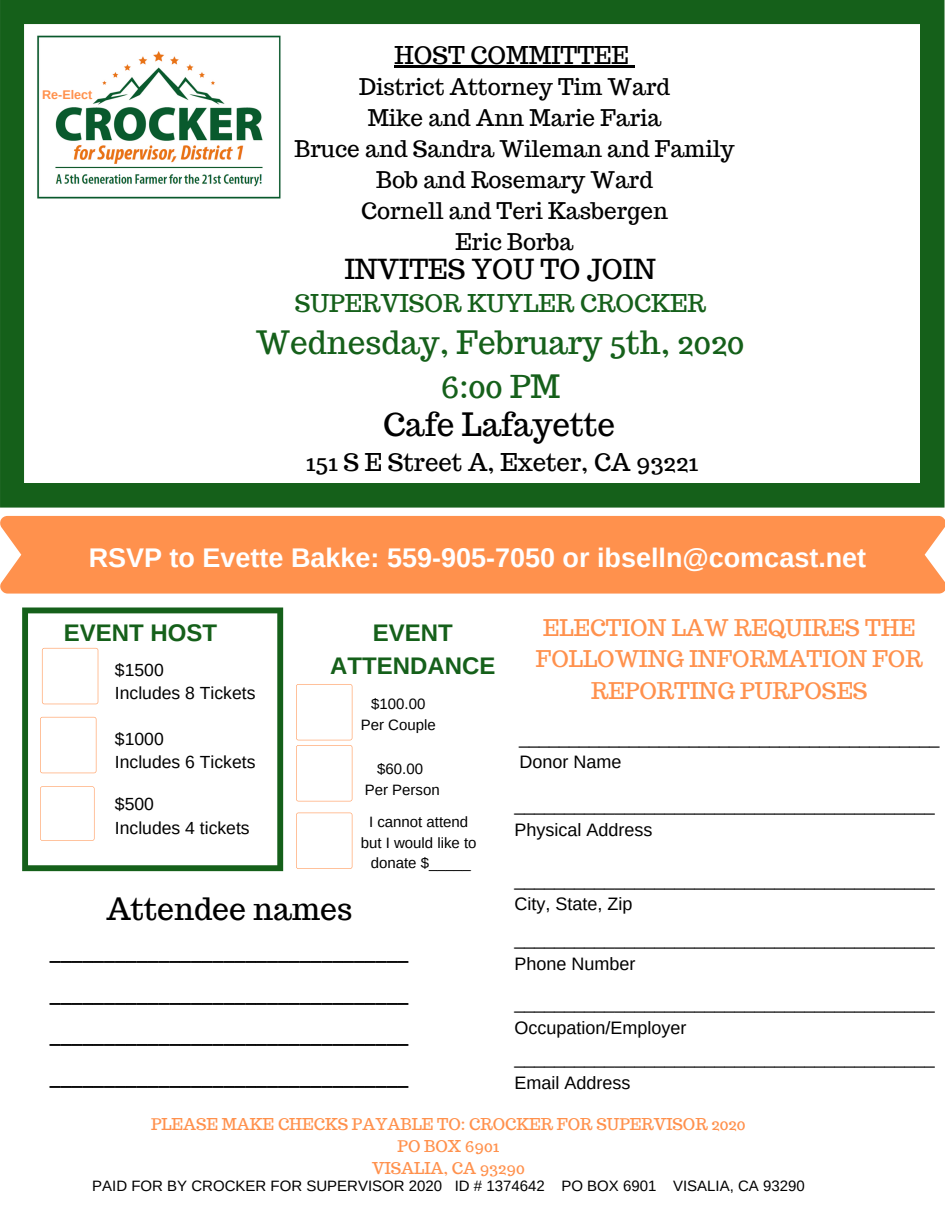
<style>
.page{position:relative;width:945px;height:1215px;background:#fff}
.page>*{position:absolute;margin:0;border:0;box-sizing:border-box;transform-origin:0 0}
.t1{font:31.5px/43.8px "Trocchi";color:#15601a;text-align:center}
.t2{font:31.5px "Trocchi";color:#000}
.t3{font:30.15px/41.5px "Trocchi";color:#000;text-align:center}
.t4{font:700 27px "Arimo";color:#fff}
.t5{font:27px "Trocchi";color:#000}
.t6{font:24px "Trocchi";color:#000}
.t7{font:700 24px/32.7px "Arimo";color:#15601a;text-align:center}
.t8{font:24px "Trocchi";color:#15601a}
.t9{font:22.5px/30.9px "Trocchi";color:#000;text-align:center}
.t10{font:22.5px/31.5px "Trocchi";color:#ff914d;text-align:center}
.t11{font:18px/24.8px "Arimo";color:#000}
.t12{font:17.55px/23.9px "Arimo";color:#000}
.t13{font:16.05px/22px "Trocchi";color:#ff914d;text-align:center}
.t14{font:15px/20.7px "Arimo";color:#000;text-align:center}
.t15{font:700 12.6px "Arimo";color:#ff914d}
</style>
<div class="page">
<svg style="left:0;top:0;width:945px;height:508px"></svg>
<img style="left:33px;top:33px;width:251px;height:170px">
<hr style="left:395px;top:65px;width:240px;height:2px;background:#000">
<div style="left:0;top:516px;width:945px;height:78px;background:#ff914d"></div>
<svg style="left:22px;top:608px;width:261px;height:263px"></svg>
<svg style="left:42px;top:648px;width:56px;height:56px"></svg>
<svg style="left:40px;top:717px;width:56px;height:56px"></svg>
<svg style="left:40px;top:786px;width:54px;height:55px"></svg>
<svg style="left:296px;top:813px;width:56px;height:56px"></svg>
<svg style="left:296px;top:684px;width:56px;height:117px"></svg>
<p class="t15" style="left:42px;top:88px;width:52px">Re-Elect</p>
<h3 class="t6" style="left:395px;top:39px;width:236px">HOST COMMITTEE</h3>
<p class="t9" style="left:295px;top:72px;width:442px">District Attorney Tim Ward<br>Mike and Ann Marie Faria<br>Bruce and Sandra Wileman and Family<br>Bob and Rosemary Ward<br>Cornell and Teri Kasbergen<br>Eric Borba</p>
<h3 class="t5" style="left:345px;top:251px;width:312px">INVITES YOU TO JOIN</h3>
<h3 class="t8" style="left:295px;top:288px;width:413px">SUPERVISOR KUYLER CROCKER</h3>
<h1 class="t1" style="left:256px;top:321px;width:490px">Wednesday, February 5th, 2020<br>6:00 PM</h1>
<h1 class="t2" style="left:383px;top:403px;width:234px">Cafe Lafayette</h1>
<h3 class="t6" style="left:306px;top:447px;width:394px">151 S E Street A, Exeter, CA 93221</h3>
<h3 class="t4" style="left:89px;top:542px;width:779px">RSVP to Evette Bakke: 559-905-7050 or ibselln@comcast.net</h3>
<h3 class="t7" style="left:64px;top:617px;width:155px">EVENT HOST</h3>
<p class="t12" style="left:115px;top:658px;width:142px">$1500<br>Includes 8 Tickets</p>
<p class="t12" style="left:115px;top:726px;width:142px">$1000<br>Includes 6 Tickets</p>
<p class="t12" style="left:115px;top:792px;width:136px">$500<br>Includes 4 tickets</p>
<h3 class="t7" style="left:330px;top:617px;width:167px">EVENT<br>ATTENDANCE</h3>
<p class="t14" style="left:361px;top:693px;width:77px">$100.00<br>Per Couple</p>
<p class="t14" style="left:365px;top:759px;width:77px">$60.00<br>Per Person</p>
<p class="t14" style="left:361px;top:811px;width:117px">I cannot attend but I would like to donate $_____</p>
<h2 class="t3" style="left:50px;top:888px;width:360px">Attendee names _________________________________ _________________________________ _________________________________ _________________________________</h2>
<p class="t10" style="left:536px;top:612px;width:388px">ELECTION LAW REQUIRES THE<br>FOLLOWING INFORMATION FOR<br>REPORTING PURPOSES</p>
<p class="t11" style="left:519px;top:725px;width:422px">__________________________________________<br>Donor Name</p>
<p class="t11" style="left:515px;top:792px;width:422px">__________________________________________<br>Physical Address</p>
<p class="t11" style="left:515px;top:867px;width:422px">__________________________________________<br>City, State, Zip</p>
<p class="t11" style="left:515px;top:926px;width:422px">__________________________________________<br>Phone Number</p>
<p class="t11" style="left:515px;top:991px;width:422px">__________________________________________<br>Occupation/Employer</p>
<p class="t11" style="left:515px;top:1046px;width:422px">__________________________________________<br>Email Address</p>
<p class="t13" style="left:151px;top:1113px;width:596px">PLEASE MAKE CHECKS PAYABLE TO: CROCKER FOR SUPERVISOR 2020<br>PO BOX 6901<br>VISALIA, CA 93290</p>
<p class="t14" style="left:92px;top:1176px;width:714px">PAID FOR BY CROCKER FOR SUPERVISOR 2020 ID # 1374642 PO BOX 6901 VISALIA, CA 93290</p>
</div>
